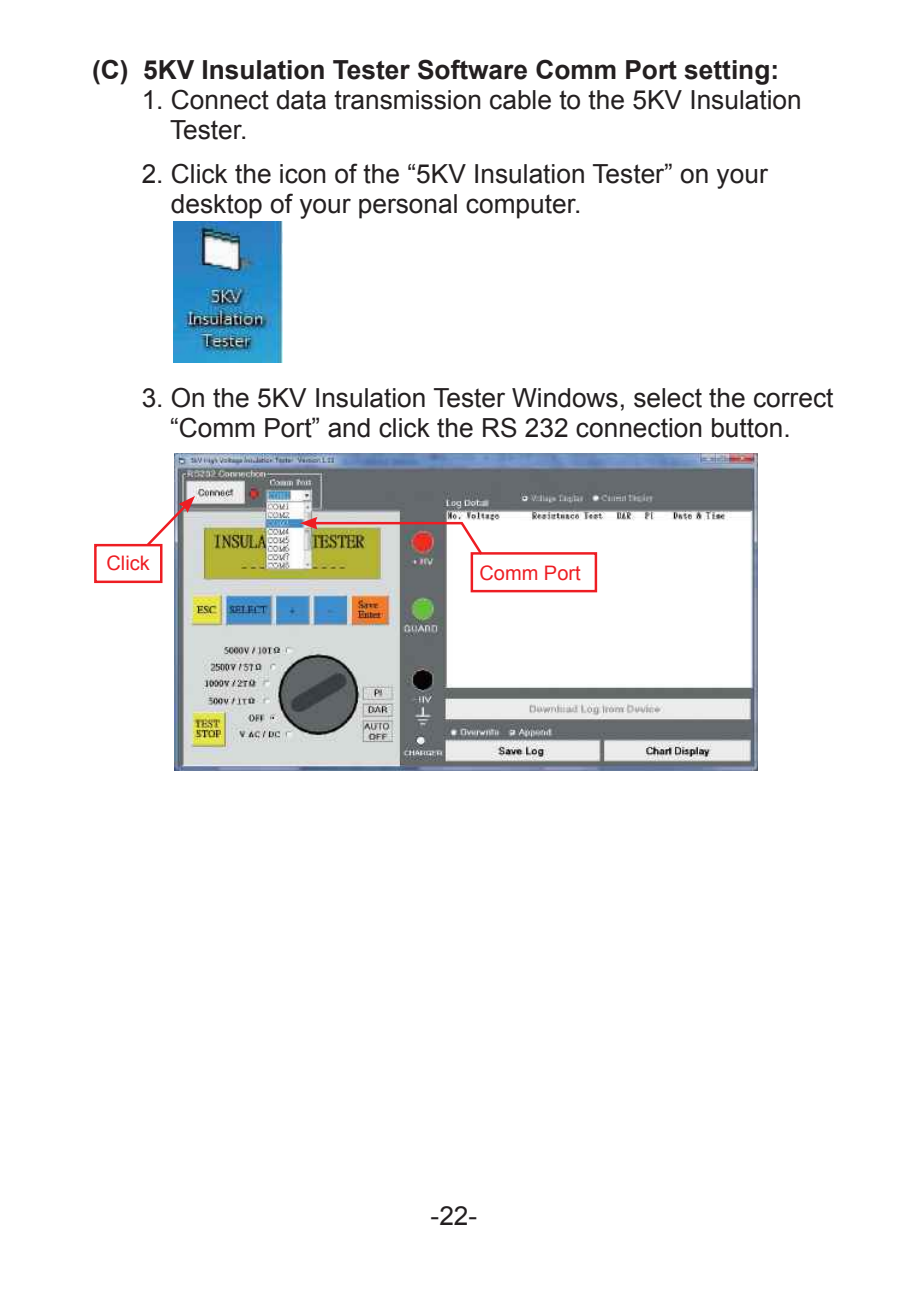
<style>
.page{position:relative;width:908px;height:1290px;background:#fff}
.page>*{position:absolute;margin:0;border:0;box-sizing:border-box;transform-origin:0 0}
.t1{font:26.25px/30px "Arial";color:#231f20}
.t2{font:700 26.25px "Arial";color:#231f20}
.t3{font:20px "Arial";color:#ee1d23}
</style>
<div class="page">
<img style="left:174px;top:221px;width:108px;height:142px">
<img style="left:174px;top:454px;width:583px;height:316px">
<div style="left:94px;top:544px;width:68px;height:39px;background:#fff;border:2px solid #ee1d23"></div>
<svg style="left:144px;top:496px;width:51px;height:53px"></svg>
<div style="left:470px;top:552px;width:127px;height:40px;border:2px solid #ee1d23"></div>
<hr style="left:313px;top:522px;width:149px;height:2px;background:#ee1d23">
<svg style="left:300px;top:517px;width:17px;height:12px"></svg>
<svg style="left:458px;top:519px;width:26px;height:38px"></svg>
<p class="t2" style="left:92px;top:52px;width:688px">(C) 5KV Insulation Tester Software Comm Port setting:</p>
<p class="t1" style="left:170px;top:85px;width:633px;text-indent:-28px">1. Connect data transmission cable to the 5KV Insulation<br>Tester.</p>
<p class="t1" style="left:171px;top:159px;width:598px;text-indent:-29px">2. Click the icon of the “5KV Insulation Tester” on your desktop of your personal computer.</p>
<p class="t1" style="left:142px;top:383px;width:693px;text-align:center">3. On the 5KV Insulation Tester Windows, select the correct “Comm Port” and click the RS 232 connection button.</p>
<p class="t3" style="left:106px;top:550px;width:45px">Click</p>
<p class="t3" style="left:479px;top:560px;width:103px">Comm Port</p>
<p class="t1" style="left:430px;top:1201px;width:48px">-22-</p>
</div>
